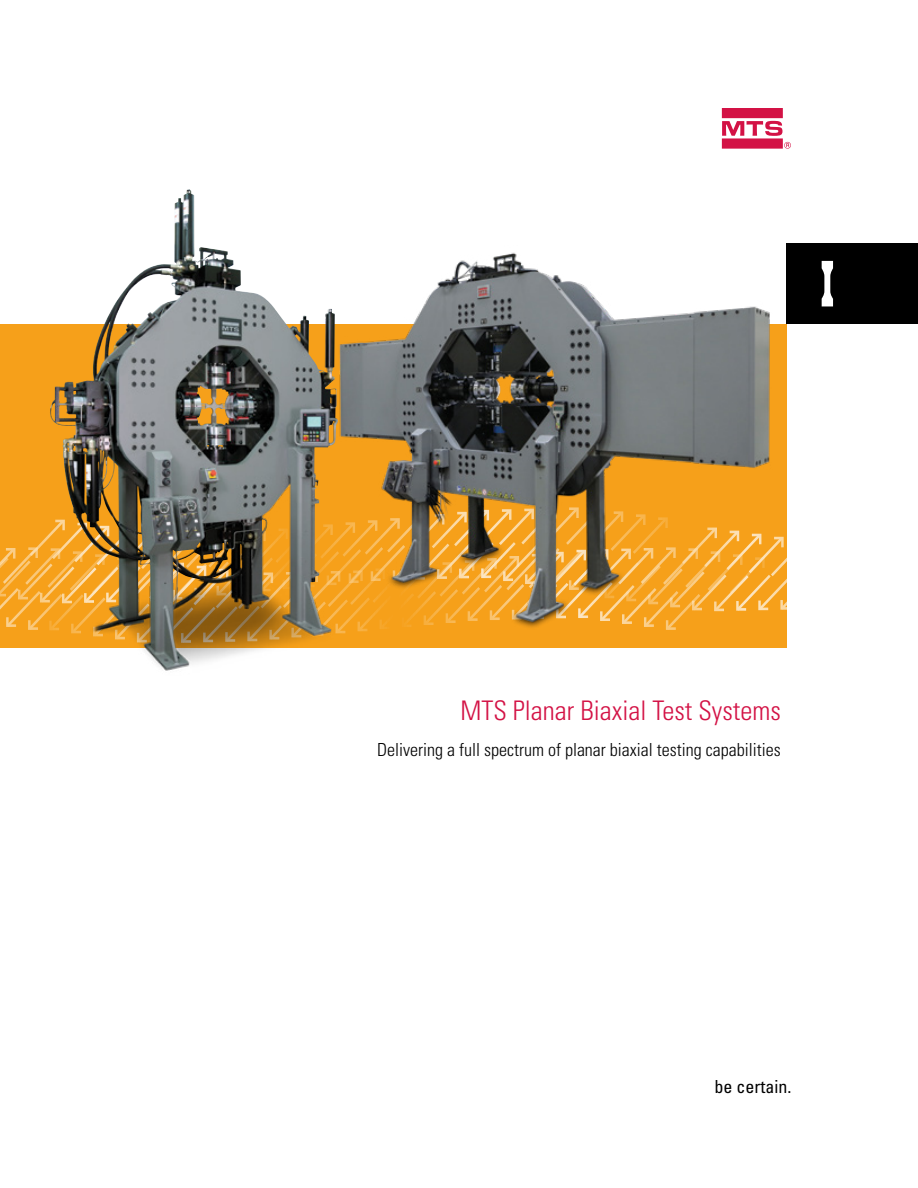
<style>
.page{position:relative;width:918px;height:1188px;background:#fff}
.page>*{position:absolute;margin:0;border:0;box-sizing:border-box;transform-origin:0 0}
.t1{font:300 condensed 27px "Univers";color:#d31245}
.t2{font:300 condensed 18px "Univers";color:#000}
.t3{font:condensed 18px "Univers";color:#000}
</style>
<div class="page">
<div style="left:0;top:324px;width:787px;height:324px;background:#f6a01a"></div>
<svg style="left:0;top:533px;width:50px;height:97px"></svg>
<svg style="left:722px;top:108px;width:69px;height:41px"></svg>
<div style="left:787px;top:243px;width:131px;height:81px;background:#000"></div>
<svg style="left:822px;top:261px;width:11px;height:45px"></svg>
<img style="left:356px;top:245px;width:431px;height:387px">
<img style="left:50px;top:190px;width:306px;height:481px">
<h1 class="t1" style="left:460px;top:694px;width:322px">MTS Planar Biaxial Test Systems</h1>
<p class="t2" style="left:377px;top:739px;width:405px">Delivering a full spectrum of planar biaxial testing capabilities</p>
<p class="t3" style="left:714px;top:1075px;width:78px">be certain.</p>
</div>
